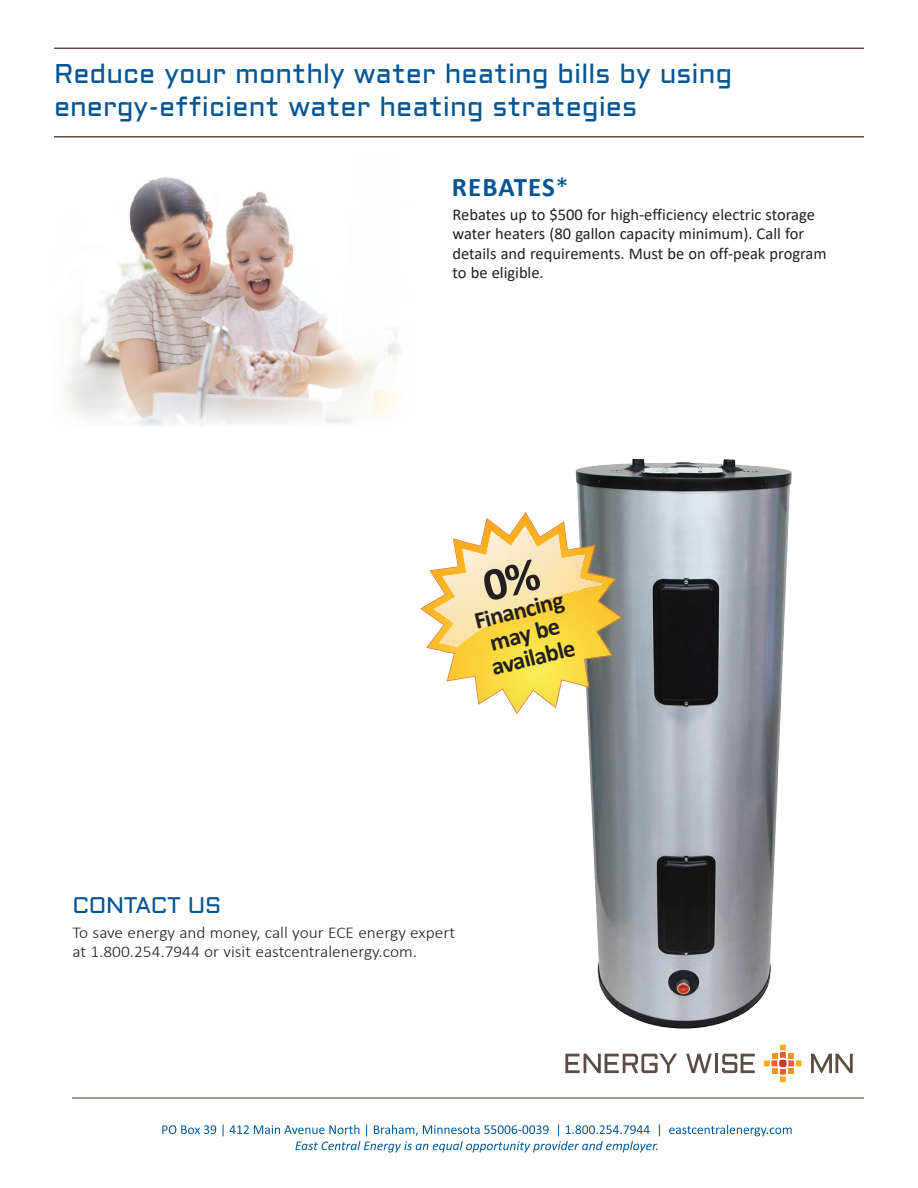
<style>
.page{position:relative;width:918px;height:1188px;background:#fff}
.page>*{position:absolute;margin:0;border:0;box-sizing:border-box;transform-origin:0 0}
.t1{font:27px/33px "Aldrich";color:#005595}
.t2{font:700 27px "Calibri";letter-spacing:.035em;color:#005595}
.t3{font:700 24.3px/24.5px "Calibri";color:#231f20}
.t4{font:22.5px "Aldrich";letter-spacing:-.015em;color:#005595}
.t5{font:16.5px/19.5px "Calibri";color:#231f20}
.t6{font:300 16.5px/19.8px "Calibri";color:#231f20;scale:1.05 1}
.s1{font-weight:400}
</style>
<div class="page">
<hr style="left:54px;top:136px;width:810px;height:2px;background:#5b4b43">
<hr style="left:54px;top:48px;width:810px;height:1px;background:#5b4b43">
<svg style="left:764px;top:1044px;width:38px;height:38px"></svg>
<svg style="left:565px;top:1054px;width:112px;height:19px"></svg>
<svg style="left:686px;top:1054px;width:26px;height:19px"></svg>
<hr style="left:715px;top:1054px;width:3px;height:19px;background:#5b4b43">
<svg style="left:722px;top:1054px;width:33px;height:19px"></svg>
<svg style="left:811px;top:1054px;width:42px;height:19px"></svg>
<hr style="left:72px;top:1097px;width:792px;height:2px;background:#5b4b43">
<svg style="left:162px;top:1124px;width:630px;height:29px"></svg>
<img style="left:66px;top:177px;width:334px;height:249px">
<img style="left:575px;top:458px;width:217px;height:571px">
<svg style="left:420px;top:512px;width:202px;height:202px"></svg>
<h1 class="t1" style="left:54px;top:58px;width:680px">Reduce your monthly water heating bills by using energy-efficient water heating strategies</h1>
<h1 class="t2" style="left:452px;top:168px;width:118px">REBATES<span class="s1">*</span></h1>
<p class="t5" style="left:453px;top:204px;width:376px">Rebates up to $500 for high-efficiency electric storage water heaters (80 gallon capacity minimum). Call for details and requirements. Must be on off-peak program to be eligible.</p>
<h2 class="t3" style="left:472px;top:609px;width:93px;rotate:-14deg">Financing may be available</h2>
<h3 class="t4" style="left:72px;top:890px;width:150px">CONTACT US</h3>
<p class="t6" style="left:72px;top:922px;width:366px">To save energy and money, call your ECE energy expert at 1.800.254.7944 or visit eastcentralenergy.com.</p>
</div>
